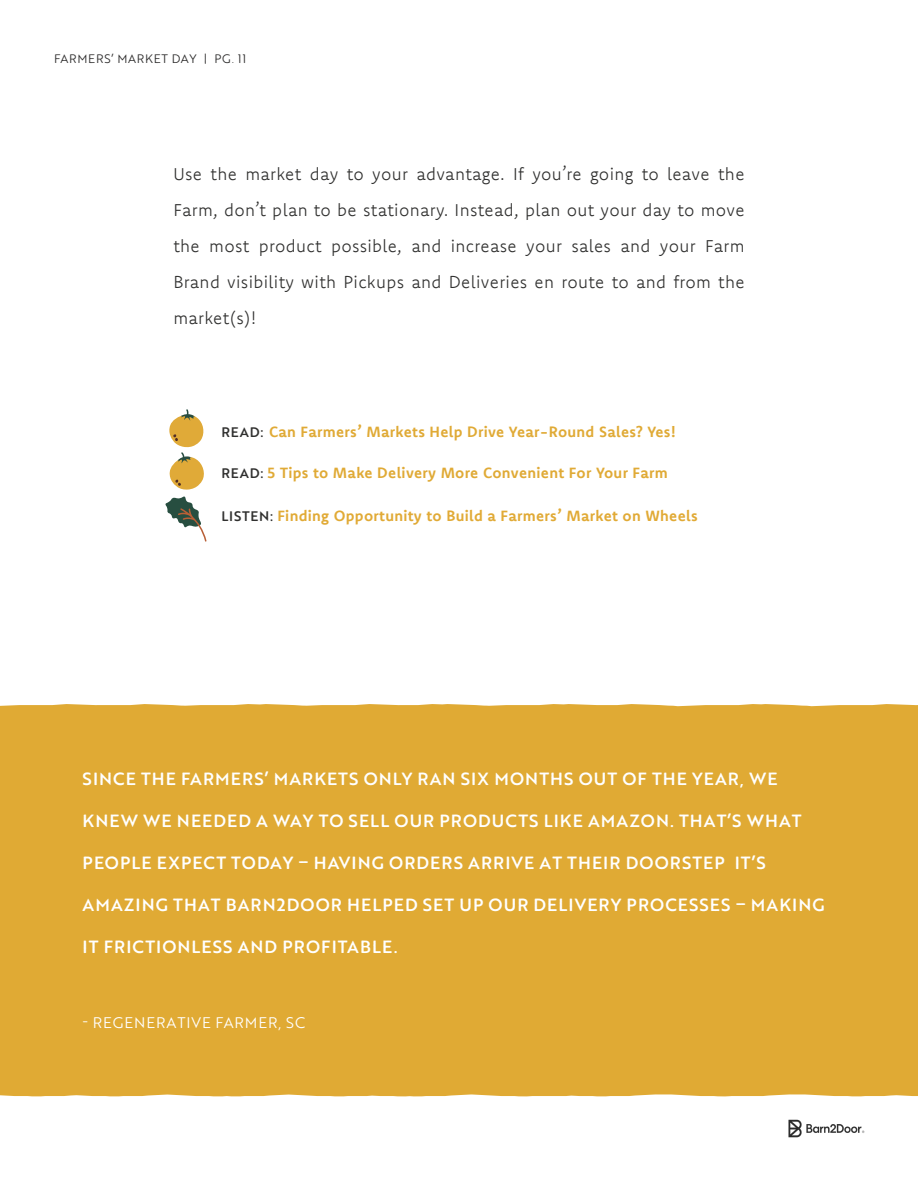
<style>
.page{position:relative;width:918px;height:1188px;background:#fff}
.page>*{position:absolute;margin:0;border:0;box-sizing:border-box;transform-origin:0 0}
.t1{font:500 17.25px "Brother 1816 Printed";letter-spacing:.06em;color:#fff}
.t2{font:300 17.25px/36px "Komet";letter-spacing:.02em;color:#30302f;text-align:justify}
.t3{font:700 15px "Komet";letter-spacing:.02em;color:#e0aa36}
.t4{font:700 15px "Komet";letter-spacing:.02em;color:#e1aa36}
.t5{font:15px "Brother 1816 Printed";letter-spacing:.06em;color:#fff}
.t6{font:12px "Brother 1816 Printed";letter-spacing:.06em;color:#2f2e2e}
.s1{font-family:"Brother 1816 Printed";font-weight:500;font-size:13.5px;color:#30302f}
</style>
<div class="page">
<img style="left:788px;top:1119px;width:77px;height:19px">
<div style="left:0;top:704px;width:918px;height:393px;background:#e0aa34"></div>
<svg style="left:165px;top:496px;width:42px;height:46px"></svg>
<svg style="left:169px;top:409px;width:35px;height:81px"></svg>
<p class="t6" style="left:54px;top:50px;width:194px">FARMERS’ MARKET DAY | PG. 11</p>
<p class="t2" style="left:173px;top:156px;width:573px">Use the market day to your advantage. If you’re going to leave the Farm, don’t plan to be stationary. Instead, plan out your day to move the most product possible, and increase your sales and your Farm Brand visibility with Pickups and Deliveries en route to and from the market(s)!</p>
<p class="t3" style="left:221px;top:422px;width:456px"><span class="s1">READ:</span> Can Farmers’ Markets Help Drive Year-Round Sales? Yes!</p>
<p class="t3" style="left:221px;top:463px;width:448px"><span class="s1">READ:</span> 5 Tips to Make Delivery More Convenient For Your Farm</p>
<p class="t4" style="left:221px;top:506px;width:478px"><span class="s1">LISTEN:</span> Finding Opportunity to Build a Farmers’ Market on Wheels</p>
<p class="t1" style="left:83px;top:765px;width:696px">SINCE THE FARMERS’ MARKETS ONLY RAN SIX MONTHS OUT OF THE YEAR, WE</p>
<p class="t1" style="left:83px;top:807px;width:721px">KNEW WE NEEDED A WAY TO SELL OUR PRODUCTS LIKE AMAZON. THAT’S WHAT</p>
<p class="t1" style="left:83px;top:849px;width:685px">PEOPLE EXPECT TODAY – HAVING ORDERS ARRIVE AT THEIR DOORSTEP IT’S</p>
<p class="t1" style="left:83px;top:891px;width:743px">AMAZING THAT BARN2DOOR HELPED SET UP OUR DELIVERY PROCESSES – MAKING</p>
<p class="t1" style="left:83px;top:933px;width:316px">IT FRICTIONLESS AND PROFITABLE.</p>
<p class="t5" style="left:83px;top:1011px;width:224px">- REGENERATIVE FARMER, SC</p>
</div>
